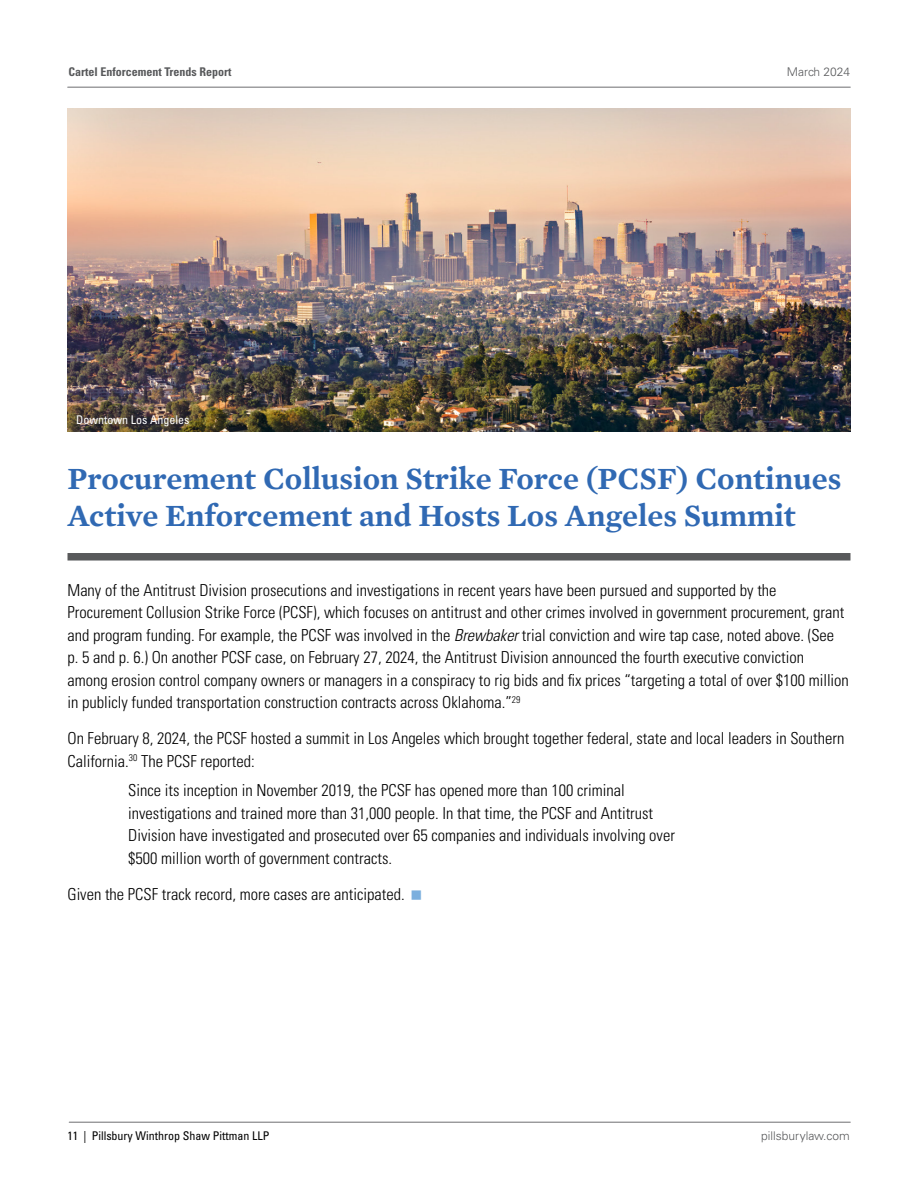
<style>
.page{position:relative;width:918px;height:1188px;background:#fff}
.page>*{position:absolute;margin:0;border:0;box-sizing:border-box;transform-origin:0 0}
.t1{font:600 31.5px/37.5px "Mercury Text G3";color:#3069b3}
.t2{font:300 condensed 16.5px/22.5px "Univers LT Std";color:#000}
.t3{font:condensed 12px "Univers LT Std";color:#000}
.t4{font:700 condensed 12px "Univers LT Std";color:#58595b}
.t5{font:300 12px "Univers LT Std";color:#58595b}
.t6{font:condensed 12px "Univers LT Std";color:#fff}
.s1{font-style:italic}
</style>
<div class="page">
<hr style="left:69px;top:1122px;width:781px;height:1px;background:#6d6e71">
<hr style="left:68px;top:87px;width:782px;height:1px;background:#6d6e71">
<div style="left:68px;top:553px;width:782px;height:8px;background:#58595b"></div>
<img style="left:68px;top:108px;width:782px;height:324px">
<p class="t4" style="left:68px;top:65px;width:165px">Cartel Enforcement Trends Report</p>
<p class="t5" style="left:787px;top:65px;width:65px">March 2024</p>
<p class="t6" style="left:76px;top:412px;width:115px">Downtown Los Angeles</p>
<h1 class="t1" style="left:68px;top:458px;width:775px">Procurement Collusion Strike Force (PCSF) Continues<br>Active Enforcement and Hosts Los Angeles Summit</h1>
<p class="t2" style="left:68px;top:579px;width:783px">Many of the Antitrust Division prosecutions and investigations in recent years have been pursued and supported by the Procurement Collusion Strike Force (PCSF), which focuses on antitrust and other crimes involved in government procurement, grant and program funding. For example, the PCSF was involved in the <span class="s1">Brewbaker</span> trial conviction and wire tap case, noted above. (See p. 5 and p. 6.) On another PCSF case, on February 27, 2024, the Antitrust Division announced the fourth executive conviction<br>among erosion control company owners or managers in a conspiracy to rig bids and fix prices “targeting a total of over $100 million in publicly funded transportation construction contracts across Oklahoma.”<sup>29</sup></p>
<p class="t2" style="left:68px;top:727px;width:778px">On February 8, 2024, the PCSF hosted a summit in Los Angeles which brought together federal, state and local leaders in Southern<br>California.<sup>30</sup> The PCSF reported:</p>
<p class="t2" style="left:128px;top:779px;width:548px">Since its inception in November 2019, the PCSF has opened more than 100 criminal investigations and trained more than 31,000 people. In that time, the PCSF and Antitrust Division have investigated and prosecuted over 65 companies and individuals involving over $500 million worth of government contracts.</p>
<p class="t2" style="left:67px;top:882px;width:339px">Given the PCSF track record, more cases are anticipated.</p>
<p class="t3" style="left:67px;top:1128px;width:204px">11 | Pillsbury Winthrop Shaw Pittman LLP</p>
<p class="t5" style="left:761px;top:1128px;width:90px">pillsburylaw.com</p>
</div>
